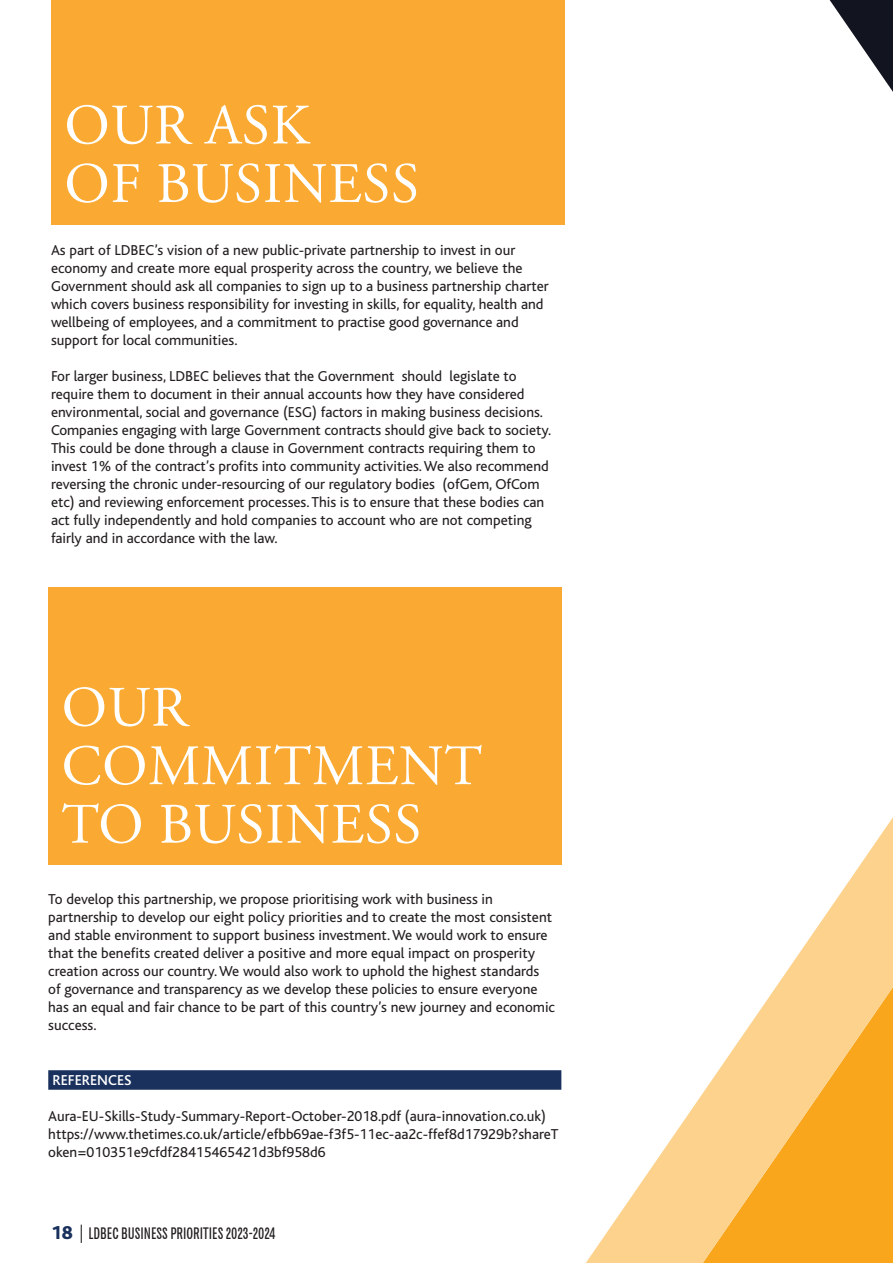
<style>
.page{position:relative;width:893px;height:1263px;background:#fff}
.page>*{position:absolute;margin:0;border:0;box-sizing:border-box;transform-origin:0 0}
.t1{font:57px/58.5px "Adobe Garamond Pro";letter-spacing:.015em;color:#fff}
.t2{font:16.5px "Chartwell Bars";color:#231f20}
.t3{font:15px/18px "Bliss";color:#231f20}
.t4{font:500 15px "Bliss";color:#fff}
.s1{font-family:"Bliss";font-weight:800;font-size:19.5px;color:#1a315d}
.s2{font-size:18px}
</style>
<div class="page">
<svg style="left:830px;top:0;width:63px;height:92px"></svg>
<svg style="left:586px;top:817px;width:307px;height:446px"></svg>
<svg style="left:703px;top:1050px;width:146px;height:213px;background:#fabd56"></svg>
<div style="left:51px;top:0;width:513px;height:224px;background:#faaa33"></div>
<div style="left:48px;top:587px;width:513px;height:278px;background:#faaa33"></div>
<div style="left:48px;top:1070px;width:513px;height:20px;background:#1a315d"></div>
<p class="t1" style="left:64px;top:98px;width:356px">OUR ASK<br>OF BUSINESS</p>
<p class="t3" style="left:51px;top:242px;width:499px">As part of LDBEC’s vision of a new public-private partnership to invest in our economy and create more equal prosperity across the country, we believe the Government should ask all companies to sign up to a business partnership charter which covers business responsibility for investing in skills, for equality, health and wellbeing of employees, and a commitment to practise good governance and support for local communities.</p>
<p class="t3" style="left:51px;top:368px;width:502px">For larger business, LDBEC believes that the Government should legislate to require them to document in their annual accounts how they have considered environmental, social and governance (ESG) factors in making business decisions.<br>Companies engaging with large Government contracts should give back to society.<br>This could be done through a clause in Government contracts requiring them to invest 1% of the contract’s profits into community activities. We also recommend reversing the chronic under-resourcing of our regulatory bodies (ofGem, OfCom etc) and reviewing enforcement processes. This is to ensure that these bodies can act fully independently and hold companies to account who are not competing fairly and in accordance with the law.</p>
<p class="t1" style="left:62px;top:680px;width:422px">OUR<br>COMMITMENT<br>TO BUSINESS</p>
<p class="t3" style="left:48px;top:891px;width:508px">To develop this partnership, we propose prioritising work with business in partnership to develop our eight policy priorities and to create the most consistent and stable environment to support business investment. We would work to ensure that the benefits created deliver a positive and more equal impact on prosperity creation across our country. We would also work to uphold the highest standards of governance and transparency as we develop these policies to ensure everyone has an equal and fair chance to be part of this country’s new journey and economic success.</p>
<p class="t4" style="left:53px;top:1072px;width:81px">REFERENCES</p>
<p class="t3" style="left:48px;top:1107px;width:499px">Aura-EU-Skills-Study-Summary-Report-October-2018.pdf (aura-innovation.co.uk)</p>
<p class="t3" style="left:48px;top:1125px;width:512px">https://www.thetimes.co.uk/article/efbb69ae-f3f5-11ec-aa2c-ffef8d17929b?shareT oken=010351e9cfdf28415465421d3bf958d6</p>
<p class="t2" style="left:51px;top:1223px;width:226px"><span class="s1">18</span> <span class="s2">|</span> LDBEC BUSINESS PRIORITIES 2023-2024</p>
</div>
